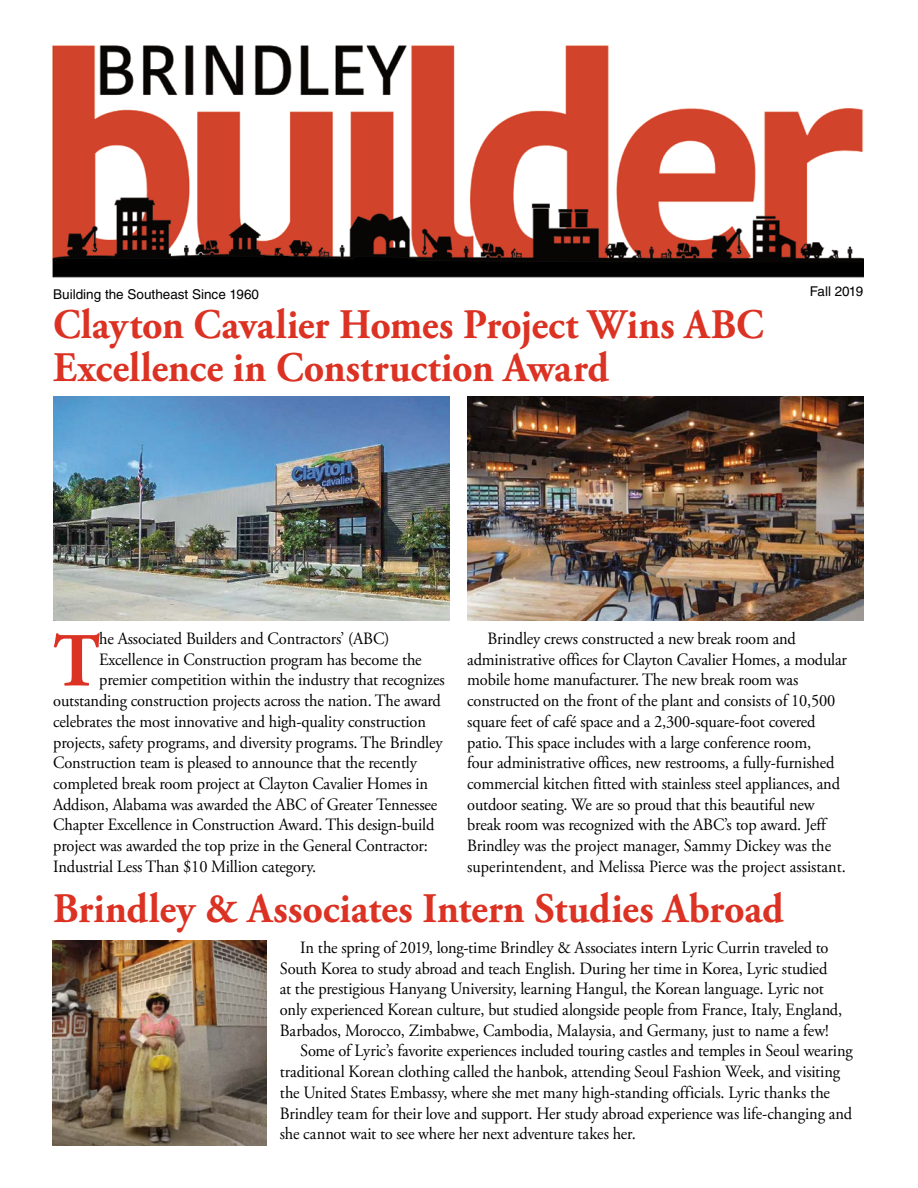
<style>
.page{position:relative;width:918px;height:1188px;background:#fff}
.page>*{position:absolute;margin:0;border:0;box-sizing:border-box;transform-origin:0 0}
.t1{font:700 76.2px "Adobe Garamond Pro";color:#db3223;scale:.95 1}
.t2{font:700 42px/43.5px "Adobe Garamond Pro";color:#db3223;scale:.95 1}
.t3{font:17.25px/20.7px "Adobe Garamond Pro";letter-spacing:-.01em;color:#000;scale:.95 1}
.t4{font:13.5px "Helvetica LT Std";color:#000}
.t5{font:13.5px "Helvetica LT Std";letter-spacing:-.02em;color:#000}
</style>
<div class="page">
<img style="left:52px;top:45px;width:812px;height:233px">
<img style="left:53px;top:397px;width:396px;height:224px">
<img style="left:467px;top:397px;width:396px;height:224px">
<img style="left:52px;top:940px;width:214px;height:206px">
<p class="t4" style="left:53px;top:286px;width:207px">Building the Southeast Since 1960</p>
<p class="t5" style="left:810px;top:283px;width:55px">Fall 2019</p>
<h2 class="t2" style="left:53px;top:303px;width:749px">Clayton Cavalier Homes Project Wins ABC<br>Excellence in Construction Award</h2>
<h1 class="t1" style="left:53px;top:617px;width:51px">T</h1>
<p class="t3" style="left:99px;top:629px;width:307px">he Associated Builders and Contractors’ (ABC)</p>
<p class="t3" style="left:99px;top:650px;width:341px">Excellence in Construction program has become the</p>
<p class="t3" style="left:99px;top:670px;width:365px">premier competition within the industry that recognizes</p>
<p class="t3" style="left:53px;top:691px;width:410px">outstanding construction projects across the nation. The award</p>
<p class="t3" style="left:53px;top:712px;width:394px">celebrates the most innovative and high-quality construction</p>
<p class="t3" style="left:53px;top:732px;width:411px">projects, safety programs, and diversity programs. The Brindley</p>
<p class="t3" style="left:53px;top:753px;width:384px">Construction team is pleased to announce that the recently</p>
<p class="t3" style="left:53px;top:774px;width:396px">completed break room project at Clayton Cavalier Homes in</p>
<p class="t3" style="left:53px;top:794px;width:406px">Addison, Alabama was awarded the ABC of Greater Tennessee</p>
<p class="t3" style="left:53px;top:815px;width:403px">Chapter Excellence in Construction Award. This design-build</p>
<p class="t3" style="left:53px;top:836px;width:396px">project was awarded the top prize in the General Contractor:</p>
<p class="t3" style="left:53px;top:857px;width:278px">Industrial Less Than $10 Million category.</p>
<p class="t3" style="left:467px;top:629px;width:401px;text-indent:20px">Brindley crews constructed a new break room and administrative offices for Clayton Cavalier Homes, a modular mobile home manufacturer. The new break room was constructed on the front of the plant and consists of 10,500 square feet of café space and a 2,300-square-foot covered patio. This space includes with a large conference room,<br>four administrative offices, new restrooms, a fully-furnished commercial kitchen fitted with stainless steel appliances, and outdoor seating. We are so proud that this beautiful new break room was recognized with the ABC’s top award. Jeff Brindley was the project manager, Sammy Dickey was the superintendent, and Melissa Pierce was the project assistant.</p>
<h2 class="t2" style="left:53px;top:888px;width:770px">Brindley &amp; Associates Intern Studies Abroad</h2>
<p class="t3" style="left:300px;top:938px;width:558px">In the spring of 2019, long-time Brindley &amp; Associates intern Lyric Currin traveled to</p>
<p class="t3" style="left:280px;top:958px;width:578px">South Korea to study abroad and teach English. During her time in Korea, Lyric studied</p>
<p class="t3" style="left:280px;top:979px;width:574px">at the prestigious Hanyang University, learning Hangul, the Korean language. Lyric not</p>
<p class="t3" style="left:280px;top:1000px;width:594px">only experienced Korean culture, but studied alongside people from France, Italy, England,</p>
<p class="t3" style="left:280px;top:1020px;width:579px">Barbados, Morocco, Zimbabwe, Cambodia, Malaysia, and Germany, just to name a few!</p>
<p class="t3" style="left:300px;top:1041px;width:583px">Some of Lyric’s favorite experiences included touring castles and temples in Seoul wearing</p>
<p class="t3" style="left:280px;top:1062px;width:591px">traditional Korean clothing called the hanbok, attending Seoul Fashion Week, and visiting</p>
<p class="t3" style="left:280px;top:1083px;width:581px">the United States Embassy, where she met many high-standing officials. Lyric thanks the</p>
<p class="t3" style="left:280px;top:1103px;width:604px">Brindley team for their love and support. Her study abroad experience was life-changing and</p>
<p class="t3" style="left:280px;top:1124px;width:376px">she cannot wait to see where her next adventure takes her.</p>
</div>
